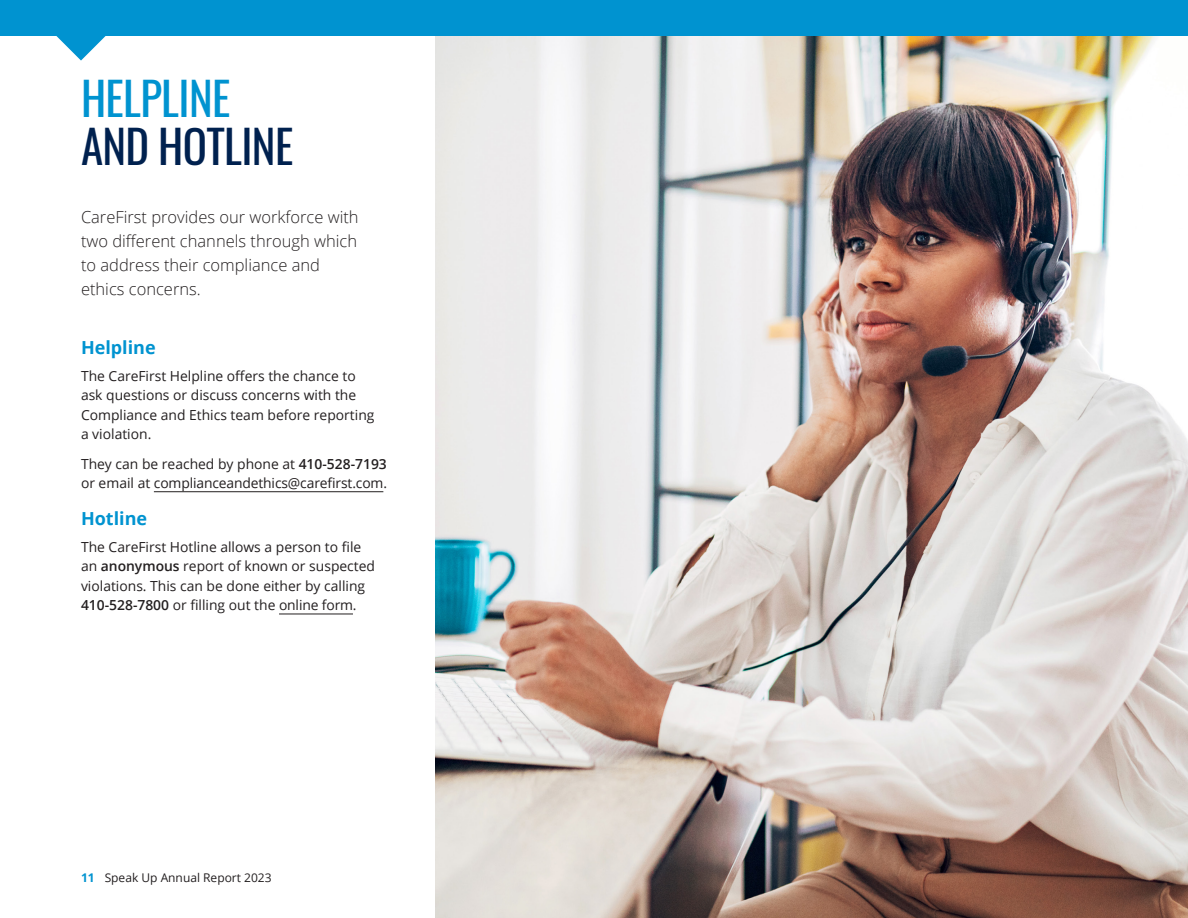
<style>
.page{position:relative;width:1188px;height:918px;background:#fff}
.page>*{position:absolute;margin:0;border:0;box-sizing:border-box;transform-origin:0 0}
.Ethics-H1{font:45px/48px "Oswald";letter-spacing:-.015em;color:#00214f}
.Ethics-H3{font:700 18px "Open Sans";color:#0093d0}
.Ethics-Body{font:300 16.5px/24px "Open Sans";color:#231f20}
.FLI-BodyText{font:13.8px/19.5px "Open Sans";color:#231f20}
.t1{font:12px "Open Sans";color:#231f20}
.s1{color:#0093d0}
.s2{font-weight:600}
.s3{font-weight:700;color:#0093d0}
</style>
<div class="page">
<hr style="left:154px;top:491px;width:229px;height:1px;background:#231f20">
<hr style="left:279px;top:614px;width:74px;height:1px;background:#231f20">
<img style="left:435px;top:35px;width:753px;height:883px">
<div style="left:0;top:0;width:1188px;height:35px;background:#0093d0"></div>
<svg style="left:56px;top:35px;width:50px;height:26px"></svg>
<p class="Ethics-H1" style="left:81px;top:71px;width:214px"><span class="s1">HELPLINE<br></span>AND HOTLINE</p>
<p class="Ethics-Body" style="left:81px;top:205px;width:279px">CareFirst provides our workforce with two different channels through which to address their compliance and ethics concerns.</p>
<p class="Ethics-H3" style="left:81px;top:335px;width:76px">Helpline</p>
<p class="FLI-BodyText" style="left:81px;top:366px;width:295px">The CareFirst Helpline offers the chance to ask questions or discuss concerns with the Compliance and Ethics team before reporting a violation.</p>
<p class="FLI-BodyText" style="left:81px;top:454px;width:307px">They can be reached by phone at <span class="s2">410-528-7193 </span>or email at complianceandethics@carefirst.com.</p>
<p class="Ethics-H3" style="left:81px;top:506px;width:68px">Hotline</p>
<p class="FLI-BodyText" style="left:81px;top:537px;width:296px">The CareFirst Hotline allows a person to file an <span class="s2">anonymous</span> report of known or suspected violations. This can be done either by calling <span class="s2">410-528-7800</span> or filling out the online form.</p>
<p class="t1" style="left:81px;top:869px;width:192px"><span class="s3">11</span> Speak Up Annual Report 2023</p>
</div>
